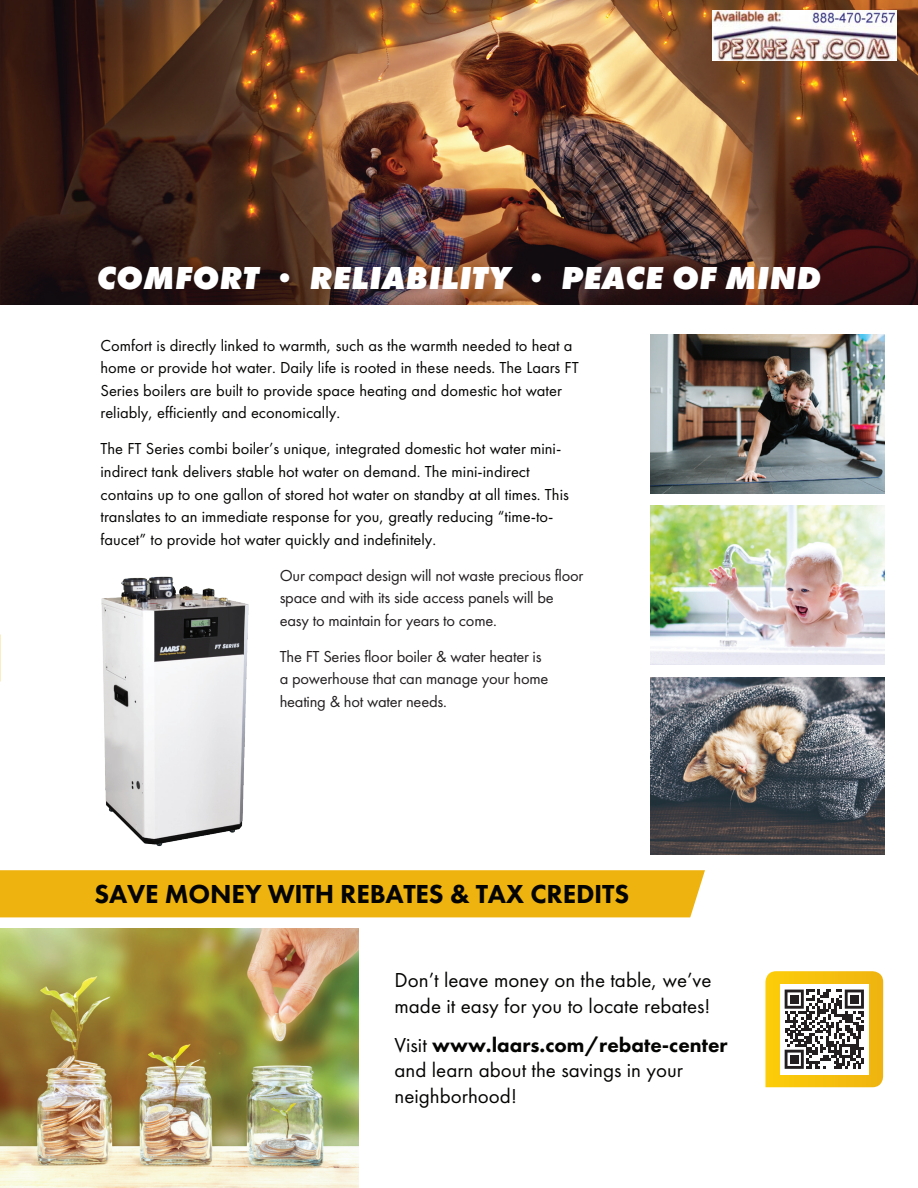
<style>
.page{position:relative;width:918px;height:1188px;background:#fff}
.page>*{position:absolute;margin:0;border:0;box-sizing:border-box;transform-origin:0 0}
.t1{font:italic 800 33px "Futura PT";letter-spacing:.01em;color:#fff}
.t2{font:800 27px "Futura PT";letter-spacing:-.01em;color:#040503}
.Spec_Bullet_Copy{font:21px/25.5px "Futura PT";color:#040503}
.Spec_Bullet_Copy-2{font:16.5px/22.5px "Futura PT";color:#040503}
.Spec_Bullet_Copy-3{font:16.5px/22.5px "Futura PT";letter-spacing:-.015em;color:#231f20}
.s1{font-weight:800}
</style>
<div class="page">
<div style="left:0;top:870px;width:705px;height:47px;background:#efb310"></div>
<img style="left:101px;top:576px;width:148px;height:271px">
<img style="left:0;top:928px;width:359px;height:260px">
<img style="left:0;top:0;width:918px;height:305px">
<img style="left:650px;top:506px;width:235px;height:159px">
<img style="left:650px;top:677px;width:235px;height:178px">
<img style="left:650px;top:335px;width:235px;height:159px">
<svg style="left:765px;top:971px;width:118px;height:116px"></svg>
<div style="left:790px;top:995px;width:8px;height:8px;background:#231f20"></div>
<div style="left:850px;top:995px;width:8px;height:8px;background:#231f20"></div>
<div style="left:790px;top:1055px;width:8px;height:8px;background:#231f20"></div>
<img style="left:713px;top:11px;width:183px;height:49px">
<p class="t1" style="left:97px;top:257px;width:726px">COMFORT • RELIABILITY • PEACE OF MIND</p>
<p class="Spec_Bullet_Copy-2" style="left:100px;top:334px;width:480px">Comfort is directly linked to warmth, such as the warmth needed to heat a home or provide hot water. Daily life is rooted in these needs. The Laars FT Series boilers are built to provide space heating and domestic hot water reliably, efficiently and economically.</p>
<p class="Spec_Bullet_Copy-2" style="left:100px;top:438px;width:470px">The FT Series combi boiler’s unique, integrated domestic hot water mini&shy;indirect tank delivers stable hot water on demand. The mini-indirect contains up to one gallon of stored hot water on standby at all times. This translates to an immediate response for you, greatly reducing “time-to&shy;faucet” to provide hot water quickly and indefinitely.</p>
<p class="Spec_Bullet_Copy-3" style="left:280px;top:564px;width:305px">Our compact design will not waste precious floor space and with its side access panels will be easy to maintain for years to come.</p>
<p class="Spec_Bullet_Copy-3" style="left:280px;top:645px;width:270px">The FT Series floor boiler &amp; water heater is a powerhouse that can manage your home heating &amp; hot water needs.</p>
<p class="t2" style="left:95px;top:877px;width:536px">SAVE MONEY WITH REBATES &amp; TAX CREDITS</p>
<p class="Spec_Bullet_Copy" style="left:395px;top:967px;width:319px">Don’t leave money on the table, we’ve made it easy for you to locate rebates!</p>
<p class="Spec_Bullet_Copy" style="left:395px;top:1032px;width:335px">Visit <span class="s1">www.laars.com/rebate-center </span>and learn about the savings in your neighborhood!</p>
</div>
